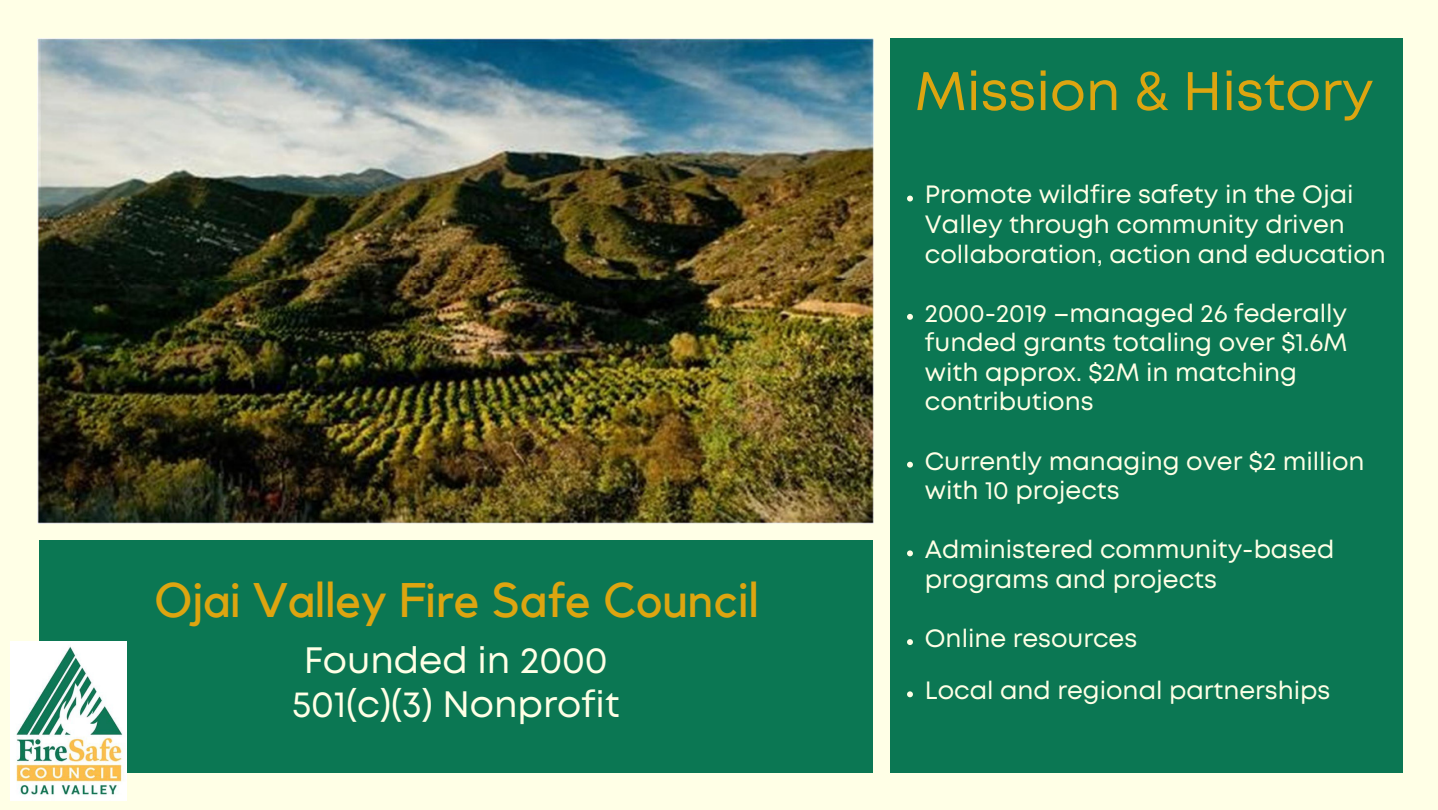
<style>
.page{position:relative;width:1438px;height:810px;background:#ffffe6}
.page>*{position:absolute;margin:0;border:0;box-sizing:border-box;transform-origin:0 0}
.t1{font:54.15px "Mont";color:#dda510}
.t2{font:48.3px "Kollektif";color:#dda510}
.t3{font:36.75px/44px "Mont";color:#ffffe6;text-align:center}
.t4{font:25.05px/29.5px "Mont";color:#ffffe6}
</style>
<div class="page">
<div style="left:39px;top:540px;width:834px;height:232px;background:#0b7753"></div>
<img style="left:38px;top:38px;width:835px;height:486px">
<div style="left:890px;top:38px;width:512px;height:734px;background:#0b7753"></div>
<svg style="left:907px;top:196px;width:6px;height:6px"></svg>
<svg style="left:907px;top:314px;width:6px;height:6px"></svg>
<svg style="left:907px;top:462px;width:6px;height:6px"></svg>
<svg style="left:907px;top:550px;width:6px;height:6px"></svg>
<svg style="left:907px;top:639px;width:6px;height:6px"></svg>
<svg style="left:907px;top:691px;width:6px;height:6px"></svg>
<img style="left:10px;top:642px;width:116px;height:159px">
<p class="t2" style="left:155px;top:578px;width:605px">Ojai Valley Fire Safe Council</p>
<p class="t3" style="left:292px;top:641px;width:329px">Founded in 2000<br>501(c)(3) Nonprofit</p>
<p class="t1" style="left:915px;top:71px;width:460px">Mission &amp; History</p>
<p class="t4" style="left:925px;top:182px;width:462px">Promote wildfire safety in the Ojai<br>Valley through community driven collaboration, action and education</p>
<p class="t4" style="left:925px;top:300px;width:424px">2000-2019 –managed 26 federally funded grants totaling over $1.6M with approx. $2M in matching contributions</p>
<p class="t4" style="left:925px;top:448px;width:441px">Currently managing over $2 million with 10 projects</p>
<p class="t4" style="left:925px;top:537px;width:411px">Administered community-based programs and projects</p>
<p class="t4" style="left:925px;top:625px;width:214px">Online resources</p>
<p class="t4" style="left:925px;top:678px;width:407px">Local and regional partnerships</p>
</div>
